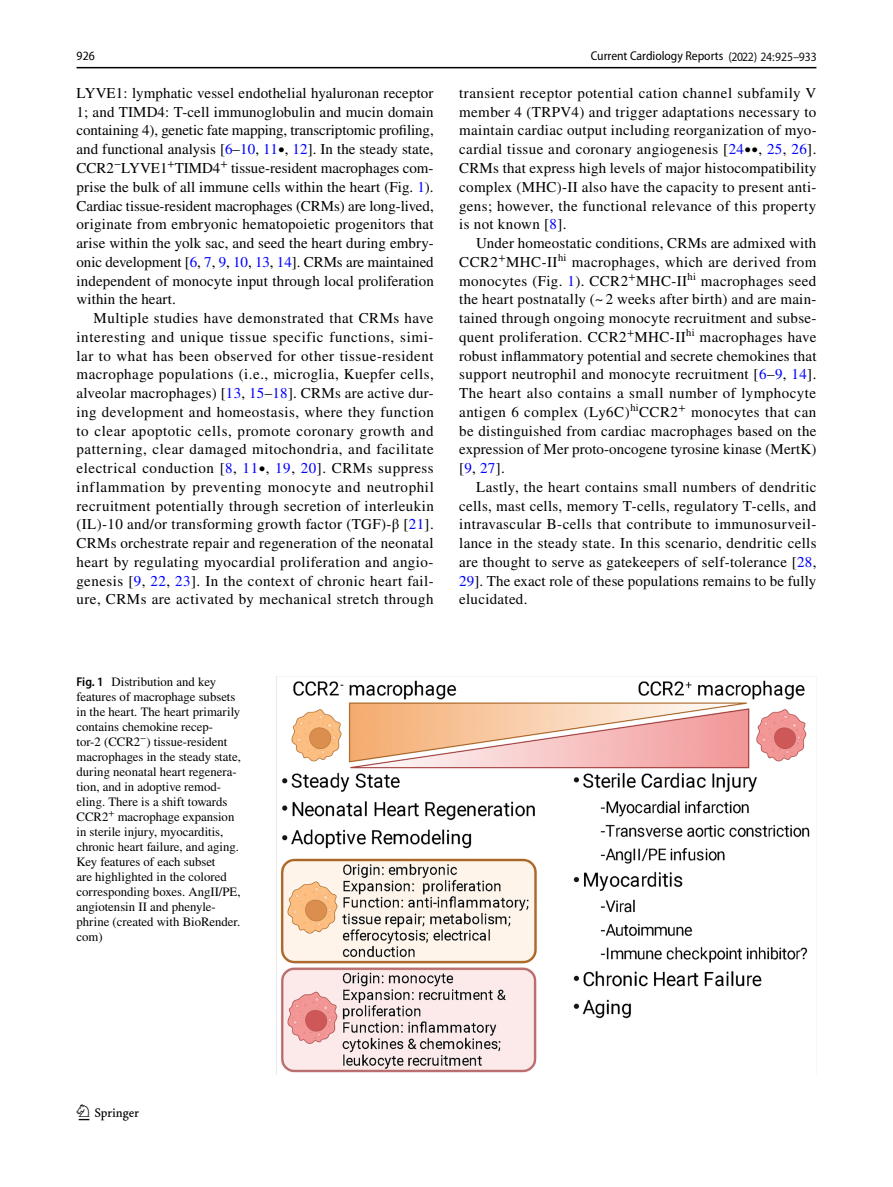
<style>
.page{position:relative;width:893px;height:1187px;background:#fff}
.page>*{position:absolute;margin:0;border:0;box-sizing:border-box;transform-origin:0 0}
.t1{font:22.5px "Springnew Regular 2";color:#000}
.t2{font:15px/18.8px "STIX";letter-spacing:.01em;color:#000;text-align:justify}
.t3{font:12.75px/15px "STIX";color:#000}
.t4{font:12.75px "Myriad Pro Semi Cn 4";color:#000}
.t5{font:semi-condensed 12.75px "Myriad Pro Unic";color:#000}
.s1{color:#131413}
.s2{color:#00f}
.s3{font-size:12.75px}
.s4{font-family:"Myriad Pro";font-weight:600;font-stretch:semi-condensed}
</style>
<div class="page">
<hr style="left:77px;top:67px;width:739px;height:1px;background:#000">
<img style="left:276px;top:676px;width:534px;height:397px">
<p class="t5" style="left:77px;top:51px;width:20px">926</p>
<p class="t4" style="left:591px;top:49px;width:227px">Current Cardiology Reports <span class="s1">(2022) 24:925–933</span></p>
<p class="t2" style="left:77px;top:84px;width:359px">LYVE1: lymphatic vessel endothelial hyaluronan receptor 1; and TIMD4: T-cell immunoglobulin and mucin domain containing 4), genetic fate mapping, transcriptomic profiling, and functional analysis [<span class="s2">6</span>–<span class="s2">10</span>, <span class="s2">11</span><span class="s3">•</span>, <span class="s2">12</span>]. In the steady state, CCR2<sup>−</sup>LYVE1<sup>+</sup>TIMD4<sup>+</sup> tissue-resident macrophages com&shy;prise the bulk of all immune cells within the heart (Fig. <span class="s2">1</span>).<br>Cardiac tissue-resident macrophages (CRMs) are long-lived, originate from embryonic hematopoietic progenitors that arise within the yolk sac, and seed the heart during embry&shy;onic development [<span class="s2">6</span>, <span class="s2">7</span>, <span class="s2">9</span>, <span class="s2">10</span>, <span class="s2">13</span>, <span class="s2">14</span>]. CRMs are maintained independent of monocyte input through local proliferation within the heart.</p>
<p class="t2" style="left:77px;top:309px;width:359px;text-indent:17px">Multiple studies have demonstrated that CRMs have interesting and unique tissue specific functions, simi&shy;lar to what has been observed for other tissue-resident macrophage populations (i.e., microglia, Kuepfer cells, alveolar macrophages) [<span class="s2">13</span>, <span class="s2">15</span>–<span class="s2">18</span>]. CRMs are active dur&shy;ing development and homeostasis, where they function to clear apoptotic cells, promote coronary growth and patterning, clear damaged mitochondria, and facilitate electrical conduction [<span class="s2">8</span>, <span class="s2">11</span><span class="s3">•</span>, <span class="s2">19</span>, <span class="s2">20</span>]. CRMs suppress inflammation by preventing monocyte and neutrophil recruitment potentially through secretion of interleukin (IL)-10 and/or transforming growth factor (TGF)-β [<span class="s2">21</span>].<br>CRMs orchestrate repair and regeneration of the neonatal heart by regulating myocardial proliferation and angio&shy;genesis [<span class="s2">9</span>, <span class="s2">22</span>, <span class="s2">23</span>]. In the context of chronic heart fail&shy;ure, CRMs are activated by mechanical stretch through</p>
<p class="t2" style="left:459px;top:84px;width:359px">transient receptor potential cation channel subfamily V member 4 (TRPV4) and trigger adaptations necessary to maintain cardiac output including reorganization of myo&shy;cardial tissue and coronary angiogenesis [<span class="s2">24</span><span class="s3">••</span>, <span class="s2">25</span>, <span class="s2">26</span>].<br>CRMs that express high levels of major histocompatibility complex (MHC)-II also have the capacity to present anti&shy;gens; however, the functional relevance of this property is not known [<span class="s2">8</span>].</p>
<p class="t2" style="left:459px;top:234px;width:359px;text-indent:17px">Under homeostatic conditions, CRMs are admixed with CCR2<sup>+</sup>MHC-II<sup>hi</sup> macrophages, which are derived from monocytes (Fig. <span class="s2">1</span>). CCR2<sup>+</sup>MHC-II<sup>hi</sup> macrophages seed the heart postnatally (~ 2 weeks after birth) and are main&shy;tained through ongoing monocyte recruitment and subse&shy;quent proliferation. CCR2<sup>+</sup>MHC-II<sup>hi</sup> macrophages have robust inflammatory potential and secrete chemokines that support neutrophil and monocyte recruitment [<span class="s2">6</span>–<span class="s2">9</span>, <span class="s2">14</span>].<br>The heart also contains a small number of lymphocyte antigen 6 complex (Ly6C)<sup>hi</sup>CCR2<sup>+</sup> monocytes that can be distinguished from cardiac macrophages based on the expression of Mer proto-oncogene tyrosine kinase (MertK) [<span class="s2">9</span>, <span class="s2">27</span>].</p>
<p class="t2" style="left:459px;top:478px;width:359px;text-indent:17px">Lastly, the heart contains small numbers of dendritic cells, mast cells, memory T-cells, regulatory T-cells, and intravascular B-cells that contribute to immunosurveil&shy;lance in the steady state. In this scenario, dendritic cells are thought to serve as gatekeepers of self-tolerance [<span class="s2">28</span>, <span class="s2">29</span>]. The exact role of these populations remains to be fully elucidated.</p>
<p class="t3" style="left:77px;top:675px;width:166px"><span class="s4">Fig. 1</span> Distribution and key features of macrophage subsets in the heart. The heart primarily contains chemokine recep-<br>tor-2 (CCR2<sup>−</sup>) tissue-resident macrophages in the steady state, during neonatal heart regenera&shy;tion, and in adoptive remod&shy;eling. There is a shift towards<br>CCR2<sup>+</sup> macrophage expansion in sterile injury, myocarditis, chronic heart failure, and aging.<br>Key features of each subset<br>are highlighted in the colored corresponding boxes. AngII/PE, angiotensin II and phenyle&shy;phrine (created with BioRender. com)</p>
<h1 class="t1" style="left:79px;top:1104px;width:62px">1 3</h1>
</div>
